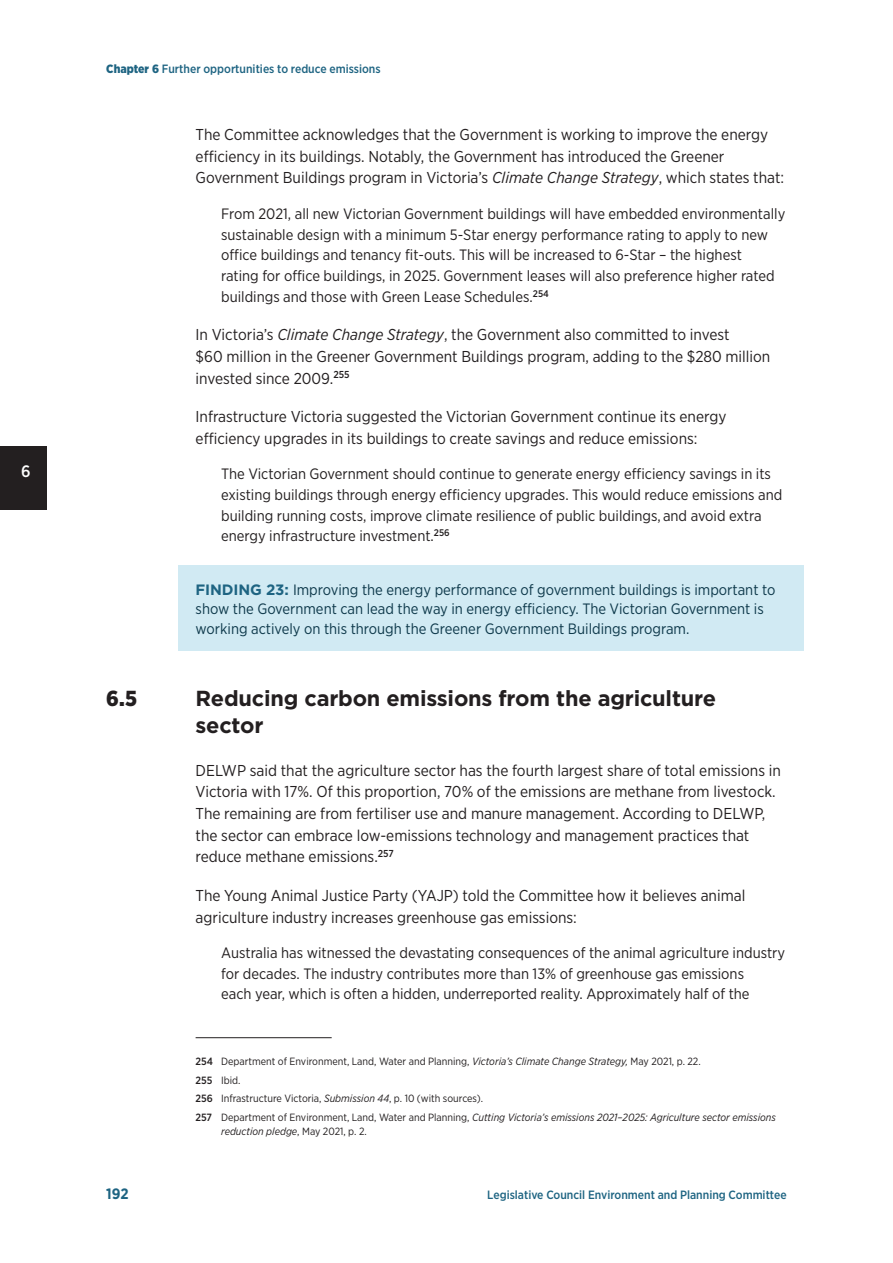
<style>
.page{position:relative;width:893px;height:1263px;background:#fff}
.page>*{position:absolute;margin:0;border:0;box-sizing:border-box;transform-origin:0 0}
.Heading_2{font:700 21.75px/27.2px "Gotham";letter-spacing:-.01em;color:#231f20}
.Heading_2-2{font:900 21.75px "Gotham Narrow";color:#231f20}
.t1{font:500 16.5px "Gotham Narrow";color:#fff}
.Body{font:15.75px/21.6px "Gotham Narrow";color:#231f20}
.t2{font:15px/20.7px "Gotham Narrow";color:#231f20}
.Finding{font:15px/19.5px "Gotham Narrow";color:#0e394b}
.t3{font:700 15px "Gotham Narrow";color:#1e6482}
.t4{font:500 12px "Gotham Narrow";color:#1e6482}
.Footnote{font:10.5px "Gotham Narrow";color:#231f20}
.Footnote-2{font:italic 10.5px/14.4px "Gotham Narrow";color:#231f20}
.s1{font-weight:900}
.s2{font-style:italic}
.s3{font-family:"Gotham";font-weight:700;color:#1e6482}
.s4{font-weight:500}
.s5{font-weight:500;font-style:normal}
.s6{font-style:normal}
</style>
<div class="page">
<div style="left:0;top:446px;width:47px;height:64px;background:#231f20"></div>
<div style="left:179px;top:566px;width:625px;height:85px;background:#d1eaf3"></div>
<hr style="left:196px;top:1037px;width:136px;height:1px;background:#231f20">
<p class="t1" style="left:21px;top:460px;width:11px">6</p>
<p class="t4" style="left:106px;top:62px;width:276px"><span class="s1">Chapter 6</span> Further opportunities to reduce emissions</p>
<p class="Body" style="left:196px;top:124px;width:590px">The Committee acknowledges that the Government is working to improve the energy efficiency in its buildings. Notably, the Government has introduced the Greener<br>Government Buildings program in Victoria’s <span class="s2">Climate Change Strategy</span>, which states that:</p>
<p class="t2" style="left:221px;top:203px;width:566px">From 2021, all new Victorian Government buildings will have embedded environmentally sustainable design with a minimum 5‑Star energy performance rating to apply to new office buildings and tenancy fit‑outs. This will be increased to 6‑Star – the highest<br>rating for office buildings, in 2025. Government leases will also preference higher rated buildings and those with Green Lease Schedules.<sup>254</sup></p>
<p class="Body" style="left:196px;top:323px;width:576px">In Victoria’s <span class="s2">Climate Change Strategy</span>, the Government also committed to invest<br>$60 million in the Greener Government Buildings program, adding to the $280 million invested since 2009.<sup>255</sup></p>
<p class="Body" style="left:196px;top:405px;width:532px">Infrastructure Victoria suggested the Victorian Government continue its energy efficiency upgrades in its buildings to create savings and reduce emissions:</p>
<p class="t2" style="left:221px;top:463px;width:563px">The Victorian Government should continue to generate energy efficiency savings in its existing buildings through energy efficiency upgrades. This would reduce emissions and building running costs, improve climate resilience of public buildings, and avoid extra energy infrastructure investment.<sup>256</sup></p>
<p class="Finding" style="left:196px;top:579px;width:581px"><span class="s3">FINDING 23:</span> Improving the energy performance of government buildings is important to show the Government can lead the way in energy efficiency. The Victorian Government is working actively on this through the Greener Government Buildings program.</p>
<h2 class="Heading_2-2" style="left:106px;top:683px;width:32px">6.5</h2>
<h2 class="Heading_2" style="left:196px;top:684px;width:522px">Reducing carbon emissions from the agriculture sector</h2>
<p class="Body" style="left:196px;top:759px;width:587px">DELWP said that the agriculture sector has the fourth largest share of total emissions in Victoria with 17%. Of this proportion, 70% of the emissions are methane from livestock.<br>The remaining are from fertiliser use and manure management. According to DELWP, the sector can embrace low‑emissions technology and management practices that reduce methane emissions.<sup>257</sup></p>
<p class="Body" style="left:196px;top:884px;width:551px">The Young Animal Justice Party (YAJP) told the Committee how it believes animal agriculture industry increases greenhouse gas emissions:</p>
<p class="t2" style="left:221px;top:942px;width:566px">Australia has witnessed the devastating consequences of the animal agriculture industry for decades. The industry contributes more than 13% of greenhouse gas emissions<br>each year, which is often a hidden, underreported reality. Approximately half of the</p>
<p class="Footnote" style="left:196px;top:1055px;width:507px"><span class="s4">254</span> Department of Environment, Land, Water and Planning, <span class="s2">Victoria’s Climate Change Strategy,</span> May 2021, p. 22.</p>
<p class="Footnote" style="left:196px;top:1073px;width:46px"><span class="s4">255</span> Ibid.</p>
<p class="Footnote" style="left:196px;top:1092px;width:289px"><span class="s4">256</span> Infrastructure Victoria, <span class="s2">Submission 44</span>, p. 10 (with sources).</p>
<p class="Footnote-2" style="left:221px;top:1110px;width:556px;text-indent:-26px"><span class="s5">257</span> <span class="s6">Department of Environment, Land, Water and Planning,</span> Cutting Victoria’s emissions 2021–2025: Agriculture sector emissions reduction pledge<span class="s6">, May 2021, p. 2.</span></p>
<p class="t3" style="left:106px;top:1184px;width:24px">192</p>
<p class="t4" style="left:487px;top:1187px;width:301px">Legislative Council Environment and Planning Committee</p>
</div>
